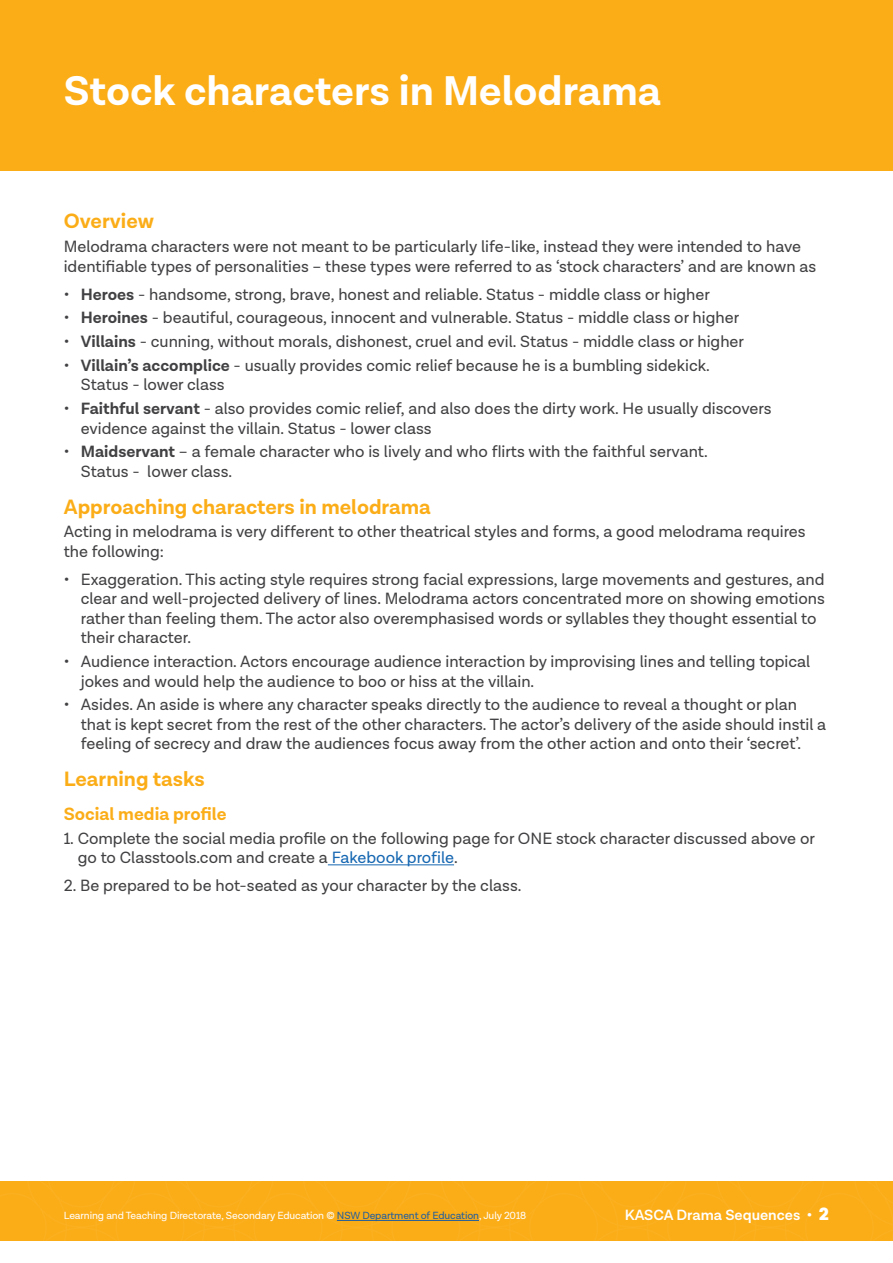
<style>
.page{position:relative;width:893px;height:1263px;background:#fff}
.page>*{position:absolute;margin:0;border:0;box-sizing:border-box;transform-origin:0 0}
.t1{font:700 42px "Lota Grotesque";color:#fff}
.t2{font:700 21px "Lota Grotesque";color:#fbad18}
.t3{font:700 18px "Lota Grotesque";color:#fbad18}
.t4{font:16.5px/19.5px "Lota Grotesque";color:#414042}
.t5{font:600 15px "Lota Grotesque";color:#fff}
.t6{font:10.5px "Lota Grotesque";letter-spacing:-.01em;color:#fff}
.s1{font-weight:700}
.s2{color:#1667b2}
.s3{color:#215e9e}
.s4{font-weight:900;font-size:18px}
</style>
<div class="page">
<div style="left:0;top:1181px;width:893px;height:59px;background:#fbad18"></div>
<hr style="left:337px;top:1220px;width:142px;height:1px;background:#215e9e">
<hr style="left:328px;top:864px;width:126px;height:1px;background:#1667b2">
<div style="left:0;top:0;width:893px;height:171px;background:#fbad18"></div>
<h1 class="t1" style="left:64px;top:67px;width:599px">Stock characters in Melodrama</h1>
<p class="t2" style="left:64px;top:209px;width:92px">Overview</p>
<p class="t4" style="left:64px;top:237px;width:754px">Melodrama characters were not meant to be particularly life-like, instead they were intended to have identifiable types of personalities – these types were referred to as ‘stock characters’ and are known as</p>
<p class="t4" style="left:64px;top:285px;width:648px">• <span class="s1">Heroes</span> - handsome, strong, brave, honest and reliable. Status - middle class or higher</p>
<p class="t4" style="left:64px;top:308px;width:677px">• <span class="s1">Heroines</span> - beautiful, courageous, innocent and vulnerable. Status - middle class or higher</p>
<p class="t4" style="left:64px;top:332px;width:682px">• <span class="s1">Villains</span> - cunning, without morals, dishonest, cruel and evil. Status - middle class or higher</p>
<p class="t4" style="left:81px;top:356px;width:630px;text-indent:-17px">• <span class="s1">Villain’s accomplice</span> - usually provides comic relief because he is a bumbling sidekick.<br>Status - lower class</p>
<p class="t4" style="left:81px;top:399px;width:692px;text-indent:-17px">• <span class="s1">Faithful servant</span> - also provides comic relief, and also does the dirty work. He usually discovers evidence against the villain. Status - lower class</p>
<p class="t4" style="left:81px;top:443px;width:628px;text-indent:-17px">• <span class="s1">Maidservant</span> – a female character who is lively and who flirts with the faithful servant.<br>Status - lower class.</p>
<p class="t2" style="left:64px;top:494px;width:369px">Approaching characters in melodrama</p>
<p class="t4" style="left:64px;top:522px;width:743px">Acting in melodrama is very different to other theatrical styles and forms, a good melodrama requires the following:</p>
<p class="t4" style="left:81px;top:570px;width:745px;text-indent:-17px">• Exaggeration. This acting style requires strong facial expressions, large movements and gestures, and clear and well-projected delivery of lines. Melodrama actors concentrated more on showing emotions rather than feeling them. The actor also overemphasised words or syllables they thought essential to their character.</p>
<p class="t4" style="left:81px;top:652px;width:731px;text-indent:-17px">• Audience interaction. Actors encourage audience interaction by improvising lines and telling topical jokes and would help the audience to boo or hiss at the villain.</p>
<p class="t4" style="left:81px;top:695px;width:747px;text-indent:-17px">• Asides. An aside is where any character speaks directly to the audience to reveal a thought or plan that is kept secret from the rest of the other characters. The actor’s delivery of the aside should instil a feeling of secrecy and draw the audiences focus away from the other action and onto their ‘secret’.</p>
<p class="t2" style="left:64px;top:767px;width:142px">Learning tasks</p>
<p class="t3" style="left:64px;top:803px;width:164px">Social media profile</p>
<p class="t4" style="left:78px;top:829px;width:739px;text-indent:-14px">1. Complete the social media profile on the following page for ONE stock character discussed above or go to Classtools.com and create a <span class="s2">Fakebook profile</span>.</p>
<p class="t4" style="left:64px;top:876px;width:459px">2. Be prepared to be hot-seated as your character by the class.</p>
<p class="t6" style="left:64px;top:1210px;width:464px">Learning and Teaching Directorate, Secondary Education © <span class="s3">NSW Department of Education</span>, July 2018</p>
<p class="t5" style="left:625px;top:1206px;width:206px">KASCA Drama Sequences • <span class="s4">2</span></p>
</div>
